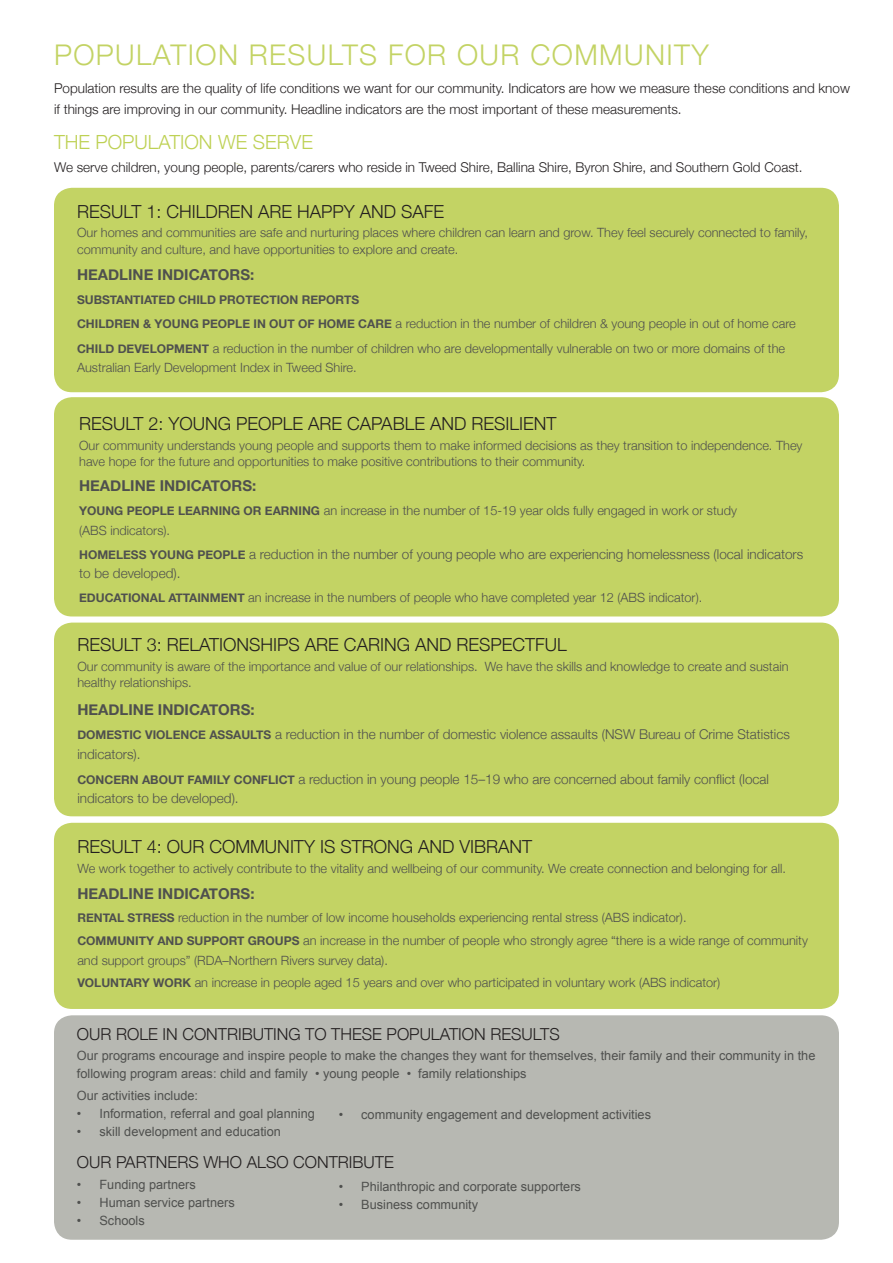
<style>
.page{position:relative;width:893px;height:1263px;background:#fff}
.page>*{position:absolute;margin:0;border:0;box-sizing:border-box;transform-origin:0 0}
.t1{font:300 28.5px "Helvetica Neue";letter-spacing:.05em;color:#c3d364}
.t2{font:300 19.5px "Helvetica Neue";color:#bed154}
.t3{font:300 18px "Helvetica Neue";color:#231f20}
.t4{font:300 16.5px "Helvetica Neue";color:#231f20}
.t5{font:700 15px "Helvetica Neue";color:#4f504e}
.t6{font:300 13.5px/19.5px "Helvetica Neue";color:#4f504e}
.t7{font:300 13.5px/21px "Helvetica Neue";color:#231f20}
.t8{font:300 12.75px/16.5px "Helvetica Neue";color:#4f504e}
.t9{font:12.75px/18px "Arial";color:#4f504e}
.t10{font:700 12px "Helvetica Neue";color:#4f504e}
.s1{font-weight:700;font-size:12px}
</style>
<div class="page">
<div style="left:54px;top:623px;width:785px;height:193px;background:#c3d364;border-radius:18px"></div>
<div style="left:54px;top:188px;width:785px;height:204px;background:#c3d364;border-radius:18px"></div>
<div style="left:54px;top:397px;width:785px;height:219px;background:#c3d364;border-radius:18px"></div>
<div style="left:54px;top:823px;width:785px;height:186px;background:#c3d364;border-radius:18px"></div>
<div style="left:54px;top:1015px;width:785px;height:225px;background:#b7b8b2;border-radius:18px"></div>
<p class="t1" style="left:54px;top:32px;width:656px">POPULATION RESULTS FOR OUR COMMUNITY</p>
<p class="t7" style="left:54px;top:76px;width:797px">Population results are the quality of life conditions we want for our community. Indicators are how we measure these conditions and know if things are improving in our community. Headline indicators are the most important of these measurements.</p>
<p class="t2" style="left:54px;top:127px;width:260px">THE POPULATION WE SERVE</p>
<p class="t7" style="left:54px;top:156px;width:750px">We serve children, young people, parents/carers who reside in Tweed Shire, Ballina Shire, Byron Shire, and Southern Gold Coast.</p>
<p class="t3" style="left:77px;top:197px;width:369px">RESULT 1: CHILDREN ARE HAPPY AND SAFE</p>
<p class="t8" style="left:77px;top:223px;width:732px">Our homes and communities are safe and nurturing places where children can learn and grow. They feel securely connected to family, community and culture, and have opportunities to explore and create.</p>
<p class="t5" style="left:77px;top:263px;width:179px">HEADLINE INDICATORS:</p>
<p class="t10" style="left:77px;top:290px;width:284px">SUBSTANTIATED CHILD PROTECTION REPORTS</p>
<p class="t8" style="left:77px;top:314px;width:720px"><span class="s1">CHILDREN &amp; YOUNG PEOPLE IN OUT OF HOME CARE</span> a reduction in the number of children &amp; young people in out of home care</p>
<p class="t8" style="left:77px;top:338px;width:710px;line-height:19.5px"><span class="s1">CHILD DEVELOPMENT</span> a reduction in the number of children who are developmentally vulnerable on two or more domains of the<br>Australian Early Development Index in Tweed Shire.</p>
<p class="t3" style="left:79px;top:409px;width:479px">RESULT 2: YOUNG PEOPLE ARE CAPABLE AND RESILIENT</p>
<p class="t8" style="left:79px;top:436px;width:725px">Our community understands young people and supports them to make informed decisions as they transition to independence. They have hope for the future and opportunities to make positive contributions to their community.</p>
<p class="t5" style="left:79px;top:474px;width:179px">HEADLINE INDICATORS:</p>
<p class="t8" style="left:79px;top:500px;width:659px;line-height:19.5px"><span class="s1">YOUNG PEOPLE LEARNING OR EARNING</span> an increase in the number of 15-19 year olds fully engaged in work or study (ABS indicators).</p>
<p class="t6" style="left:79px;top:543px;width:726px"><span class="s1">HOMELESS YOUNG PEOPLE</span> a reduction in the number of young people who are experiencing homelessness (local indicators to be developed).</p>
<p class="t8" style="left:79px;top:588px;width:625px"><span class="s1">EDUCATIONAL ATTAINMENT</span> an increase in the numbers of people who have completed year 12 (ABS indicator).</p>
<p class="t3" style="left:77px;top:630px;width:491px">RESULT 3: RELATIONSHIPS ARE CARING AND RESPECTFUL</p>
<p class="t8" style="left:77px;top:657px;width:713px">Our community is aware of the importance and value of our relationships. We have the skills and knowledge to create and sustain healthy relationships.</p>
<p class="t5" style="left:77px;top:698px;width:179px">HEADLINE INDICATORS:</p>
<p class="t6" style="left:77px;top:724px;width:714px"><span class="s1">DOMESTIC VIOLENCE ASSAULTS</span> a reduction in the number of domestic violence assaults (NSW Bureau of Crime Statistics indicators).</p>
<p class="t6" style="left:77px;top:768px;width:693px"><span class="s1">CONCERN ABOUT FAMILY CONFLICT</span> a reduction in young people 15–19 who are concerned about family conflict (local indicators to be developed).</p>
<p class="t3" style="left:77px;top:832px;width:456px">RESULT 4: OUR COMMUNITY IS STRONG AND VIBRANT</p>
<p class="t8" style="left:77px;top:859px;width:710px">We work together to actively contribute to the vitality and wellbeing of our community. We create connection and belonging for all.</p>
<p class="t5" style="left:77px;top:882px;width:179px">HEADLINE INDICATORS:</p>
<p class="t8" style="left:77px;top:908px;width:611px"><span class="s1">RENTAL STRESS</span> reduction in the number of low income households experiencing rental stress (ABS indicator).</p>
<p class="t8" style="left:77px;top:930px;width:732px;line-height:19.5px"><span class="s1">COMMUNITY AND SUPPORT GROUPS</span> an increase in the number of people who strongly agree “there is a wide range of community and support groups” (RDA–Northern Rivers survey data).</p>
<p class="t8" style="left:77px;top:974px;width:644px"><span class="s1">VOLUNTARY WORK</span> an increase in people aged 15 years and over who participated in voluntary work (ABS indicator)</p>
<p class="t4" style="left:77px;top:1021px;width:484px">OUR ROLE IN CONTRIBUTING TO THESE POPULATION RESULTS</p>
<p class="t9" style="left:77px;top:1046px;width:740px">Our programs encourage and inspire people to make the changes they want for themselves, their family and their community in the following program areas: child and family • young people • family relationships</p>
<p class="t9" style="left:77px;top:1087px;width:123px">Our activities include:</p>
<p class="t9" style="left:77px;top:1105px;width:239px">• Information, referral and goal planning</p>
<p class="t9" style="left:77px;top:1123px;width:205px">• skill development and education</p>
<p class="t4" style="left:77px;top:1149px;width:318px">OUR PARTNERS WHO ALSO CONTRIBUTE</p>
<p class="t9" style="left:77px;top:1175px;width:120px">• Funding partners</p>
<p class="t9" style="left:77px;top:1193px;width:159px">• Human service partners</p>
<p class="t9" style="left:77px;top:1211px;width:69px">• Schools</p>
<p class="t9" style="left:339px;top:1106px;width:314px">• community engagement and development activities</p>
<p class="t9" style="left:339px;top:1177px;width:244px">• Philanthropic and corporate supporters</p>
<p class="t9" style="left:339px;top:1195px;width:141px">• Business community</p>
</div>
